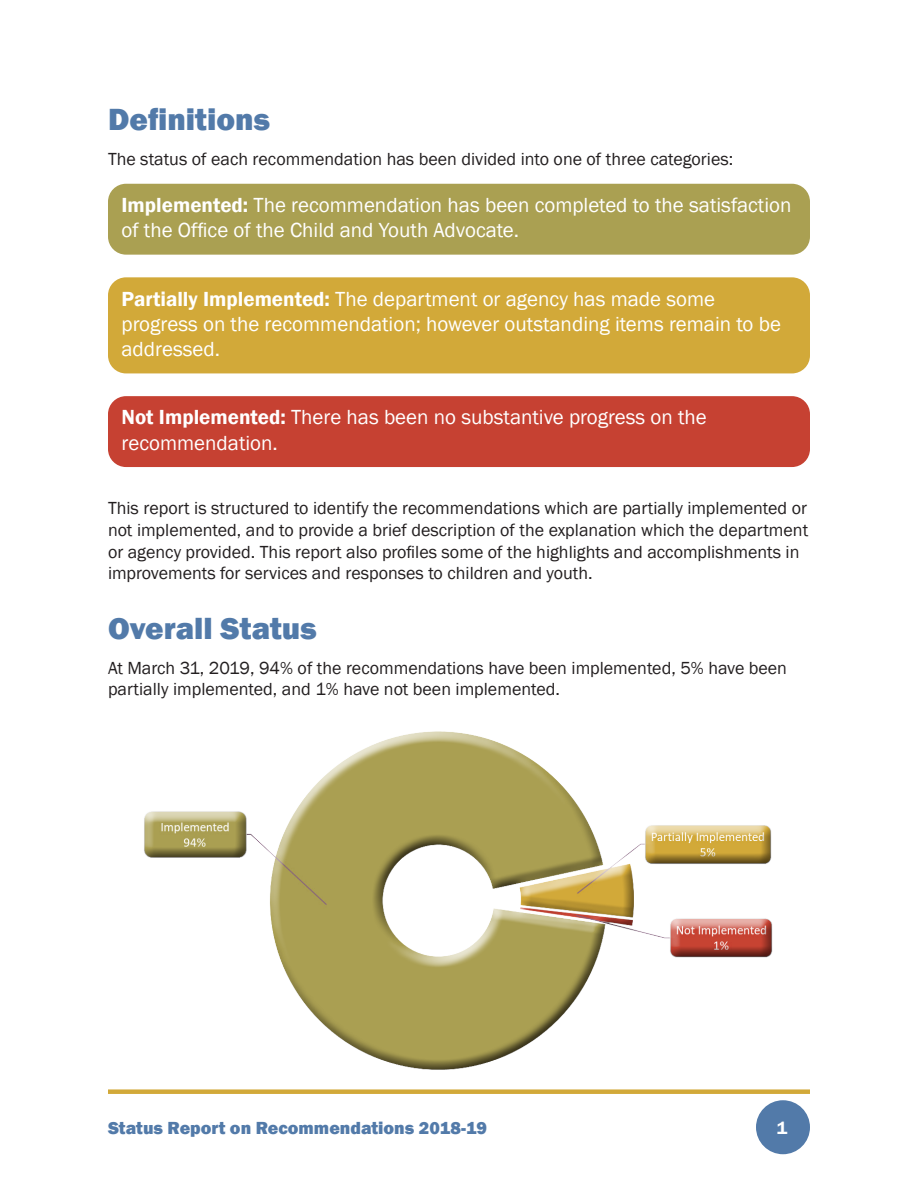
<style>
.page{position:relative;width:918px;height:1188px;background:#fff}
.page>*{position:absolute;margin:0;border:0;box-sizing:border-box;transform-origin:0 0}
.Heading_1{font:800 31.5px "Franklin Gothic";color:#527aa9}
.Partially_Implemente{font:21px/25.2px "Franklin Gothic";color:#fff}
.Implemented{font:21px/25.2px "Franklin Gothic";color:#fff}
.Not_Implemented{font:21px/25.2px "Franklin Gothic";color:#fff}
.t1{font:18px/21.6px "Franklin Gothic";color:#231f20}
.t2{font:800 18px "Franklin Gothic";color:#527aa9}
.t3{font:600 18px "Franklin Gothic";color:#fff}
.s1{font-weight:600}
</style>
<div class="page">
<div style="left:108px;top:1089px;width:702px;height:5px;background:#d2a939"></div>
<div style="left:756px;top:1100px;width:54px;height:54px;background:#527aa9;border-radius:50%"></div>
<div style="left:108px;top:184px;width:702px;height:71px;background:#aaa052;border-radius:18px"></div>
<div style="left:108px;top:277px;width:702px;height:96px;background:#d2a939;border-radius:18px"></div>
<div style="left:108px;top:396px;width:702px;height:71px;background:#c64132;border-radius:18px"></div>
<div style="left:133px;top:721px;width:647px;height:270px;background:#fff;opacity:.75"></div>
<div style="left:137px;top:769px;width:646px;height:311px;background:#231f20;opacity:.75"></div>
<p class="Heading_1" style="left:108px;top:99px;width:164px">Definitions</p>
<p class="t1" style="left:108px;top:149px;width:627px">The status of each recommendation has been divided into one of three categories:</p>
<p class="Implemented" style="left:122px;top:193px;width:672px"><span class="s1">Implemented:</span> The recommendation has been completed to the satisfaction of the Office of the Child and Youth Advocate.</p>
<p class="Partially_Implemente" style="left:122px;top:286px;width:661px"><span class="s1">Partially Implemented:</span> The department or agency has made some progress on the recommendation; however outstanding items remain to be addressed.</p>
<p class="Not_Implemented" style="left:122px;top:405px;width:587px"><span class="s1">Not Implemented:</span> There has been no substantive progress on the recommendation.</p>
<p class="t1" style="left:108px;top:498px;width:702px">This report is structured to identify the recommendations which are partially implemented or not implemented, and to provide a brief description of the explanation which the department or agency provided. This report also profiles some of the highlights and accomplishments in improvements for services and responses to children and youth.</p>
<p class="Heading_1" style="left:108px;top:608px;width:211px">Overall Status</p>
<p class="t1" style="left:108px;top:657px;width:681px">At March 31, 2019, 94% of the recommendations have been implemented, 5% have been partially implemented, and 1% have not been implemented.</p>
<p class="t2" style="left:108px;top:1116px;width:381px">Status Report on Recommendations 2018-19</p>
<p class="t3" style="left:777px;top:1116px;width:12px">1</p>
</div>
